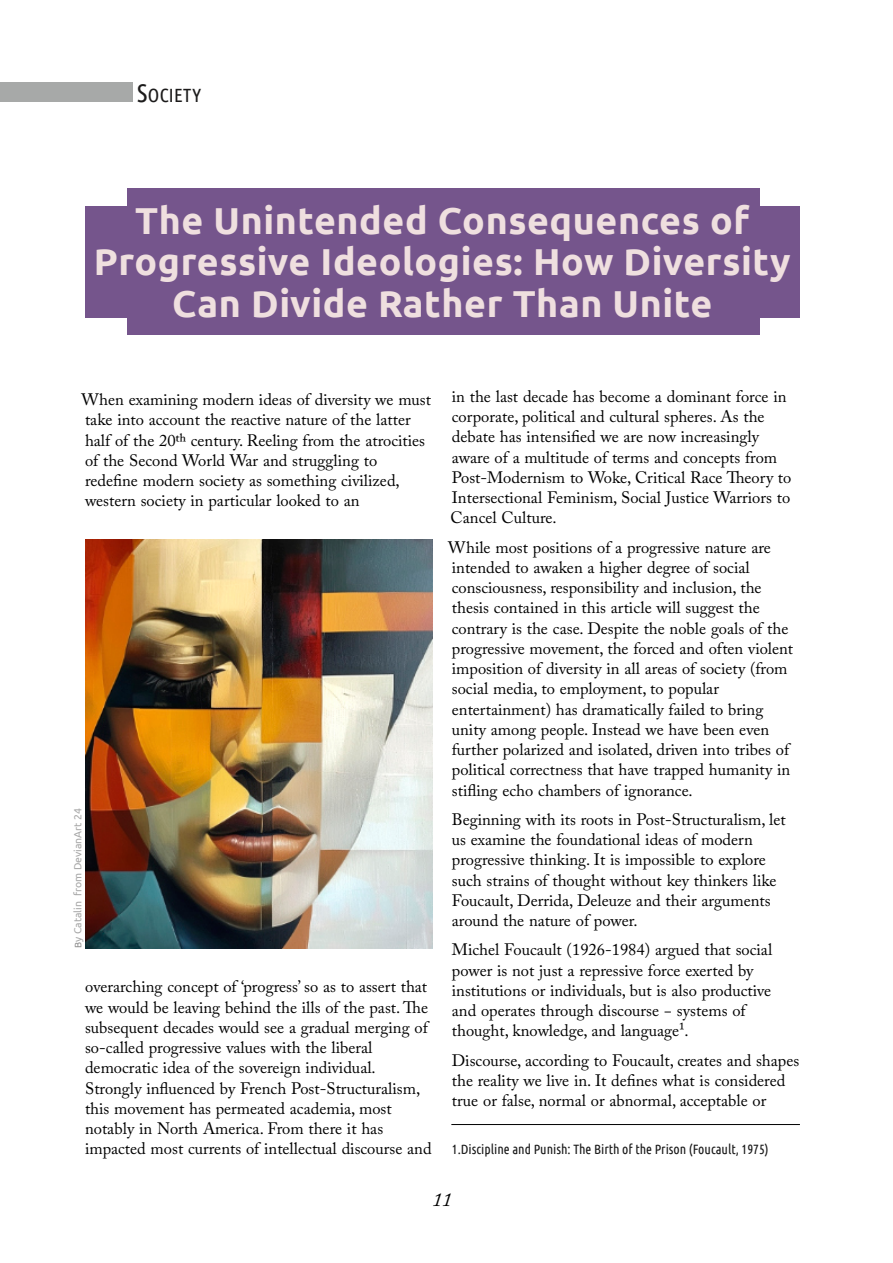
<style>
.page{position:relative;width:893px;height:1263px;background:#fff}
.page>*{position:absolute;margin:0;border:0;box-sizing:border-box;transform-origin:0 0}
.t1{font:700 37.5px/41.5px "Ubuntu";letter-spacing:.015em;color:#efdfdf;text-align:center}
.t2{font:italic 19.5px "Adobe Caslon Pro";color:#000}
.t3{font:19.2px "Ubuntu Condensed";letter-spacing:.015em;color:#1c1b1b}
.t4{font:16.5px/20.2px "Adobe Caslon Pro";color:#000}
.t5{font:13.5px "Ubuntu Condensed";color:#191919}
.t6{font:10.5px "Ubuntu";color:#a6a6a6}
.s1{font-size:25.5px}
.s2{font-size:9.45px;color:#8c8c8c}
</style>
<div class="page">
<div style="left:85px;top:261px;width:714px;height:56px;background:#75558c"></div>
<div style="left:127px;top:188px;width:633px;height:22px;background:#75558c"></div>
<div style="left:127px;top:312px;width:633px;height:23px;background:#75558c"></div>
<div style="left:85px;top:206px;width:714px;height:57px;background:#75558c"></div>
<img style="left:85px;top:539px;width:348px;height:409px">
<hr style="left:452px;top:1124px;width:347px;height:1px;background:#000">
<div style="left:0;top:82px;width:133px;height:20px;background:#a7a9a8"></div>
<p class="t3" style="left:137px;top:87px;width:66px"><span class="s1">S</span>OCIETY</p>
<h1 class="t1" style="left:94px;top:202px;width:698px">The Unintended Consequences of<br>Progressive Ideologies: How Diversity<br>Can Divide Rather Than Unite</h1>
<p class="t4" style="left:451px;top:388px;width:342px">in the last decade has become a dominant force in corporate, political and cultural spheres. As the debate has intensified we are now increasingly aware of a multitude of terms and concepts from Post-Modernism to Woke, Critical Race Theory to Intersectional Feminism, Social Justice Warriors to Cancel Culture.</p>
<p class="t4" style="left:448px;top:539px;width:346px">While most positions of a progressive nature are intended to awaken a higher degree of social consciousness, responsibility and inclusion, the thesis contained in this article will suggest the contrary is the case. Despite the noble goals of the progressive movement, the forced and often violent imposition of diversity in all areas of society (from social media, to employment, to popular entertainment) has dramatically failed to bring unity among people. Instead we have been even further polarized and isolated, driven into tribes of political correctness that have trapped humanity in stifling echo chambers of ignorance.</p>
<p class="t4" style="left:452px;top:811px;width:335px">Beginning with its roots in Post-Structuralism, let us examine the foundational ideas of modern progressive thinking. It is impossible to explore such strains of thought without key thinkers like Foucault, Derrida, Deleuze and their arguments around the nature of power.</p>
<p class="t4" style="left:452px;top:941px;width:322px">Michel Foucault (1926-1984) argued that social power is not just a repressive force exerted by institutions or individuals, but is also productive and operates through discourse − systems of thought, knowledge, and language¹.</p>
<p class="t4" style="left:452px;top:1052px;width:349px">Discourse, according to Foucault, creates and shapes the reality we live in. It defines what is considered true or false, normal or abnormal, acceptable or</p>
<p class="t5" style="left:452px;top:1143px;width:318px">1.Discipline and Punish: The Birth of the Prison (Foucault, 1975)</p>
<p class="t2" style="left:432px;top:1192px;width:21px">11</p>
<p class="t4" style="left:81px;top:391px;width:351px">When examining modern ideas of diversity we must take into account the reactive nature of the latter half of the 20th century. Reeling from the atrocities of the Second World War and struggling to<br>redefine modern society as something civilized, western society in particular looked to an</p>
<p class="t6" style="left:73px;top:948px;width:141px;rotate:-90deg"><span class="s2">B</span>y Catalin from DevianArt 24</p>
<p class="t4" style="left:85px;top:978px;width:348px">overarching concept of ‘progress’ so as to assert that we would be leaving behind the ills of the past. The subsequent decades would see a gradual merging of so-called progressive values with the liberal democratic idea of the sovereign individual.<br>Strongly influenced by French Post-Structuralism, this movement has permeated academia, most notably in North America. From there it has impacted most currents of intellectual discourse and</p>
</div>
